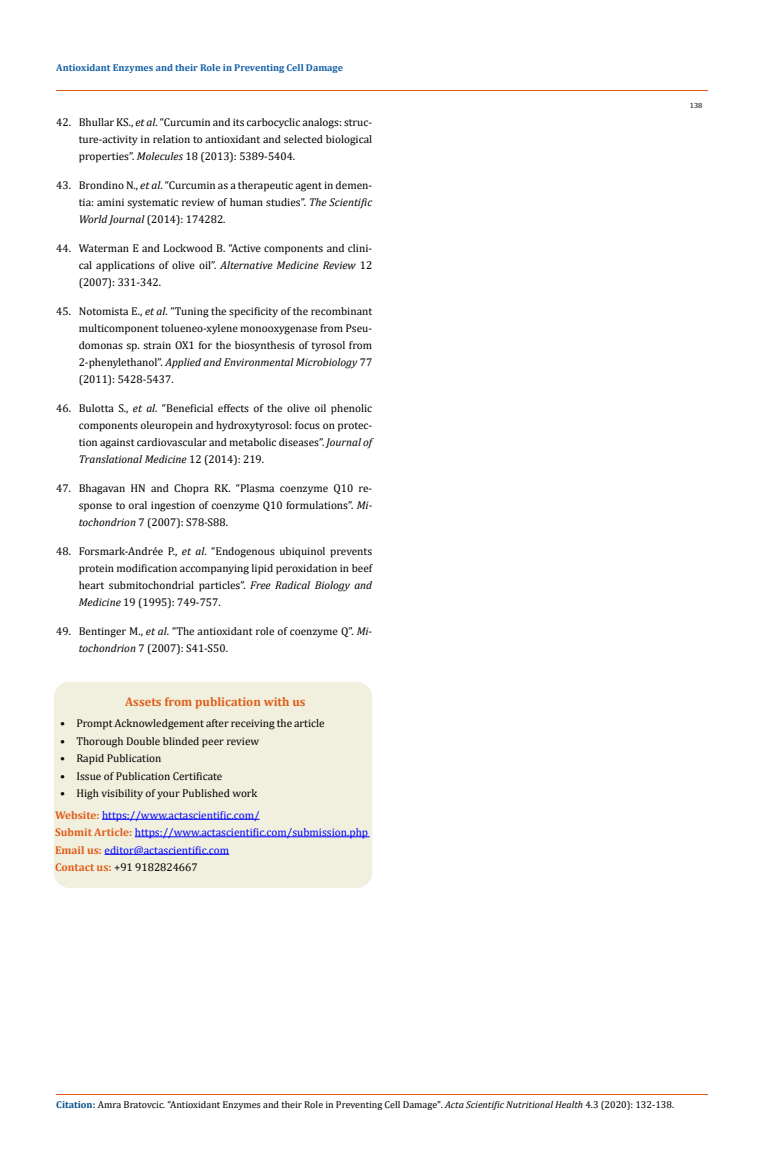
<style>
.page{position:relative;width:764px;height:1170px;background:#fff}
.page>*{position:absolute;margin:0;border:0;box-sizing:border-box;transform-origin:0 0}
.t1{font:700 12.5px "Cambria";color:#e05d1a}
.t2{font:11.25px/16.9px "Cambria";color:#000;text-align:justify}
.t3{font:11.25px/17.5px "Cambria";color:#00f}
.t4{font:10px "Cambria";color:#000}
.t5{font:700 10px "Cambria";color:#1560a6}
.t6{font:7.5px "Cambria";color:#000}
.s1{font-style:italic}
.s2{font-weight:700;color:#e05d1a}
.s3{color:#000}
.s4{font-weight:700;color:#035089}
</style>
<div class="page">
<hr style="left:56px;top:91px;width:651px;height:1px;background:#e05d1a">
<div style="left:54px;top:682px;width:317px;height:205px;background:#f1f0de;border-radius:15px"></div>
<div style="left:54px;top:682px;width:318px;height:206px;border:1px solid #f1f0de;border-radius:15px"></div>
<hr style="left:102px;top:819px;width:158px;height:1px;background:#00f">
<hr style="left:135px;top:836px;width:235px;height:1px;background:#00f">
<hr style="left:105px;top:854px;width:124px;height:1px;background:#00f">
<hr style="left:56px;top:1094px;width:651px;height:1px;background:#e05d1a">
<p class="t5" style="left:56px;top:61px;width:288px">Antioxidant Enzymes and their Role in Preventing Cell Damage</p>
<p class="t2" style="left:79px;top:114px;width:295px;text-indent:-22px">42. Bhullar KS., <span class="s1">et al</span>. “Curcumin and its carbocyclic analogs: struc&shy;ture-activity in relation to antioxidant and selected biological properties”. <span class="s1">Molecules</span> 18 (2013): 5389-5404.</p>
<p class="t2" style="left:79px;top:177px;width:295px;text-indent:-23px">43. Brondino N., <span class="s1">et al</span>. “Curcumin as a therapeutic agent in demen&shy;tia: amini systematic review of human studies”. <span class="s1">The Scientific World Journal</span> (2014): 174282.</p>
<p class="t2" style="left:79px;top:240px;width:295px;text-indent:-22px">44. Waterman E and Lockwood B. “Active components and clini&shy;cal applications of olive oil”. <span class="s1">Alternative Medicine Review</span> 12 (2007): 331-342.</p>
<p class="t2" style="left:79px;top:303px;width:295px;text-indent:-22px">45. Notomista E., <span class="s1">et al</span>. “Tuning the specificity of the recombinant multicomponent tolueneo-xylene monooxygenase from Pseu&shy;domonas sp. strain OX1 for the biosynthesis of tyrosol from 2-phenylethanol”. <span class="s1">Applied and Environmental Microbiology</span> 77 (2011): 5428-5437.</p>
<p class="t2" style="left:79px;top:400px;width:295px;text-indent:-22px">46. Bulotta S., <span class="s1">et al</span>. “Beneficial effects of the olive oil phenolic components oleuropein and hydroxytyrosol: focus on protec&shy;tion against cardiovascular and metabolic diseases”. <span class="s1">Journal of Translational Medicine</span> 12 (2014): 219.</p>
<p class="t2" style="left:79px;top:480px;width:295px;text-indent:-22px">47. Bhagavan HN and Chopra RK. “Plasma coenzyme Q10 re&shy;sponse to oral ingestion of coenzyme Q10 formulations”. <span class="s1">Mi&shy;tochondrion</span> 7 (2007): S78-S88.</p>
<p class="t2" style="left:79px;top:543px;width:295px;text-indent:-23px">48. Forsmark-Andrée P., <span class="s1">et al</span>. “Endogenous ubiquinol prevents protein modification accompanying lipid peroxidation in beef heart submitochondrial particles”. <span class="s1">Free Radical Biology and Medicine</span> 19 (1995): 749-757.</p>
<p class="t2" style="left:79px;top:623px;width:295px;text-indent:-22px">49. Bentinger M., <span class="s1">et al</span>. “The antioxidant role of coenzyme Q”. <span class="s1">Mi&shy;tochondrion</span> 7 (2007): S41-S50.</p>
<p class="t1" style="left:125px;top:693px;width:182px">Assets from publication with us</p>
<p class="t2" style="left:60px;top:715px;width:266px">• Prompt Acknowledgement after receiving the article</p>
<p class="t2" style="left:60px;top:732px;width:201px">• Thorough Double blinded peer review</p>
<p class="t2" style="left:60px;top:750px;width:103px">• Rapid Publication</p>
<p class="t2" style="left:60px;top:767px;width:164px">• Issue of Publication Certificate</p>
<p class="t2" style="left:60px;top:785px;width:199px">• High visibility of your Published work</p>
<p class="t3" style="left:55px;top:806px;width:315px"><span class="s2">Website:</span> https://www.actascientific.com/<br><span class="s2">Submit Article:</span> https://www.actascientific.com/submission.php <span class="s2">Email us:</span> editor@actascientific.com<br><span class="s2">Contact us:</span> <span class="s3">+91 9182824667</span></p>
<p class="t6" style="left:690px;top:101px;width:14px">138</p>
<p class="t4" style="left:56px;top:1098px;width:619px"><span class="s4">Citation:</span> Amra Bratovcic<span class="s1">.</span> “Antioxidant Enzymes and their Role in Preventing Cell Damage". <span class="s1">Acta Scientific Nutritional Health</span> 4.3 (2020): 132-138.</p>
</div>
